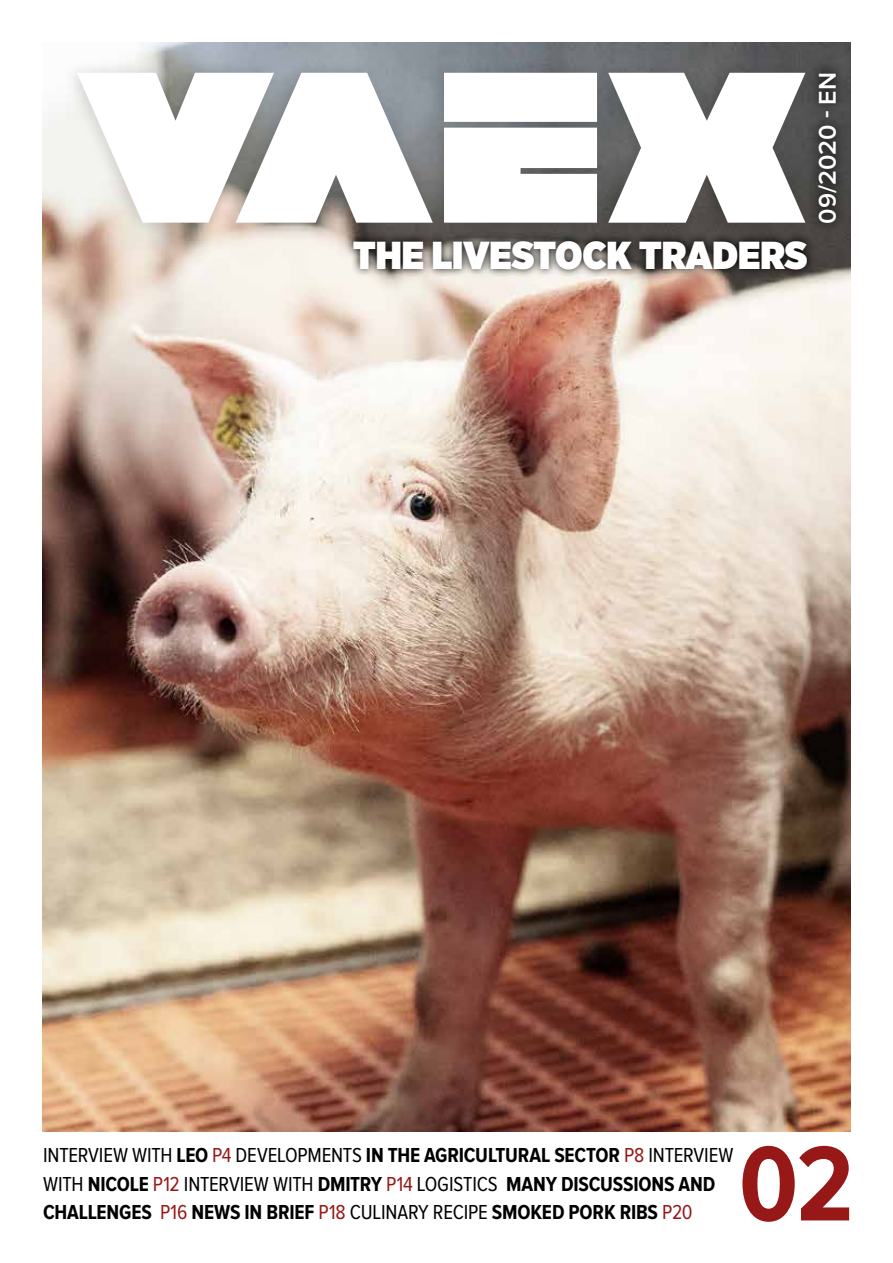
<style>
.page{position:relative;width:893px;height:1263px;background:#fff}
.page>*{position:absolute;margin:0;border:0;box-sizing:border-box;transform-origin:0 0}
.t1{font:700 110.25px "Proxima Nova Cond";color:#961918}
.t2{font:900 39px "Gotham Narrow";color:#fff}
.t3{font:600 25.05px "Proxima Nova";color:#fff}
.t4{font:700 21px/28.5px "Proxima Nova Cond";letter-spacing:-.01em;color:#000}
.s1{font-weight:400}
.s2{font-weight:400;color:#961918}
</style>
<div class="page">
<img style="left:43px;top:43px;width:807px;height:1088px">
<svg style="left:344px;top:233px;width:472px;height:45px;background:#5e5955"></svg>
<svg style="left:814px;top:63px;width:32px;height:170px;background:#3e3d3c"></svg>
<div style="left:60px;top:59px;width:754px;height:178px;background:#000;opacity:.14"></div>
<svg style="left:608px;top:73px;width:197px;height:150px"></svg>
<svg style="left:77px;top:73px;width:520px;height:150px"></svg>
<h2 class="t2" style="left:353px;top:228px;width:456px">THE LIVESTOCK TRADERS</h2>
<p class="t3" style="left:816px;top:224px;width:153px;rotate:-90deg">09/2020 - EN</p>
<p class="t4" style="left:43px;top:1142px;width:692px"><span class="s1">INTERVIEW WITH</span> LEO <span class="s2">P4</span> <span class="s1">DEVELOPMENTS</span> IN THE AGRICULTURAL SECTOR <span class="s2">P8</span> <span class="s1">INTERVIEW<br>WITH</span> NICOLE <span class="s2">P12</span> <span class="s1">INTERVIEW WITH</span> DMITRY <span class="s2">P14</span> <span class="s1">LOGISTICS</span> MANY DISCUSSIONS AND<br>CHALLENGES <span class="s2">P16</span> NEWS IN BRIEF <span class="s2">P18</span> <span class="s1">CULINARY RECIPE</span> SMOKED PORK RIBS <span class="s2">P20</span></p>
<h1 class="t1" style="left:739px;top:1133px;width:117px">02</h1>
</div>
